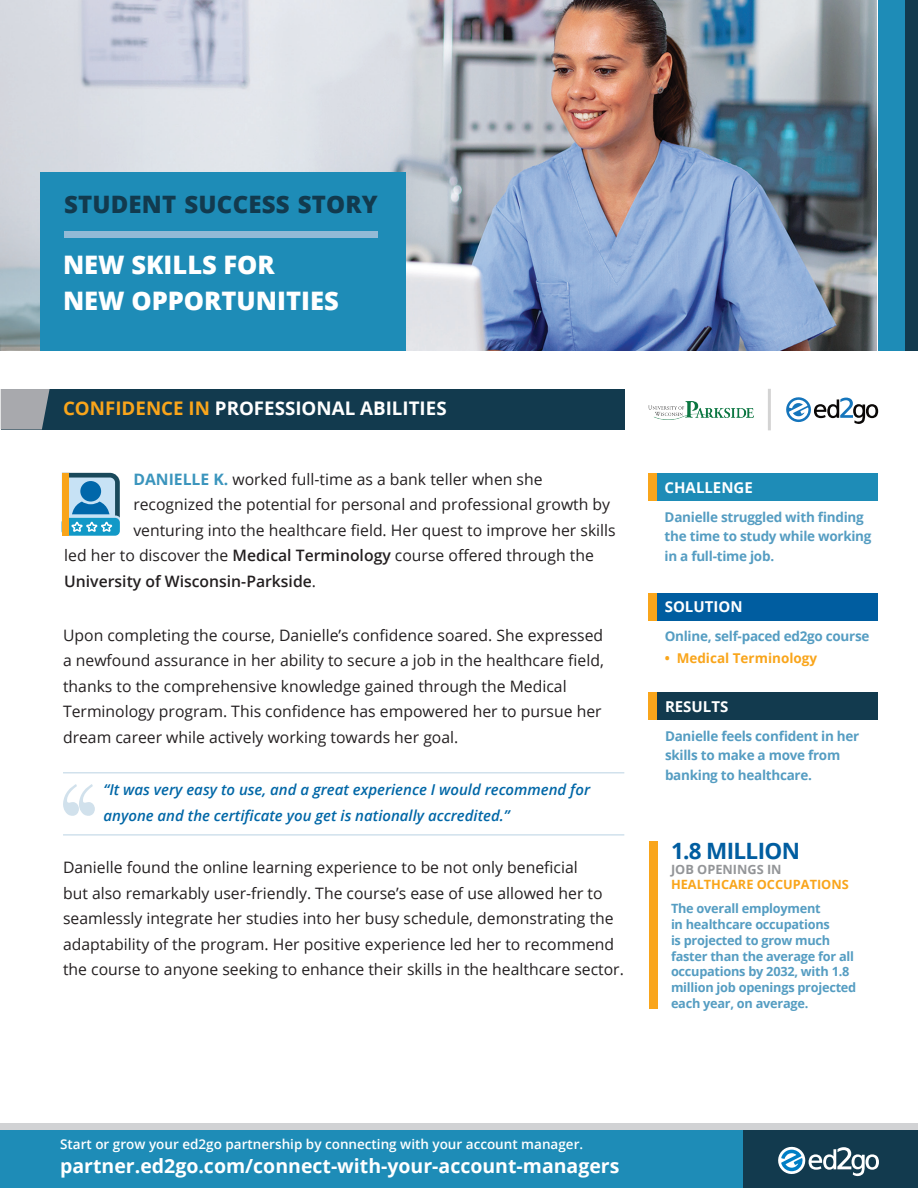
<style>
.page{position:relative;width:918px;height:1188px;background:#fff}
.page>*{position:absolute;margin:0;border:0;box-sizing:border-box;transform-origin:0 0}
.t1{font:800 25.5px/36px "Open Sans";color:#fff}
.t2{font:800 24px "Open Sans";letter-spacing:.005em;color:#123a4e}
.t3{font:700 22.5px "Open Sans";letter-spacing:-.03em;color:#005da0}
.t4{font:700 19.5px "Open Sans";color:#fff}
.t5{font:700 18.75px "Open Sans";color:#fff}
.t6{font:15.75px/25.5px "Open Sans";color:#231f20}
.t7{font:600 15.75px "Open Sans";color:#231f20}
.t8{font:italic 600 15px/25.5px "Open Sans";color:#0067a7}
.t9{font:700 15px "Open Sans";color:#fff}
.t10{font:700 13.5px/19.5px "Open Sans";letter-spacing:-.02em;color:#559dc2}
.t11{font:600 13.5px "Open Sans";color:#fff}
.t12{font:700 13.5px "Open Sans";color:#f9a51b}
.t13{font:700 12.75px/15.8px "Open Sans";letter-spacing:-.02em;color:#559dc2}
.t14{font:700 12.75px "Open Sans";color:#f9a51b}
.t15{font:700 12.75px "Open Sans";color:#939598}
.s1{color:#f9a51b}
.s2{font-weight:700;color:#3b95bd}
.s3{font-weight:600}
.s4{font-weight:400}
</style>
<div class="page">
<hr style="left:63px;top:772px;width:561px;height:2px;background:#d1e1ec">
<hr style="left:63px;top:834px;width:561px;height:2px;background:#d1e1ec">
<img style="left:0;top:0;width:877px;height:350px">
<div style="left:905px;top:0;width:13px;height:350px;background:#123a4e"></div>
<div style="left:1px;top:1123px;width:917px;height:7px;background:#d1d2d4"></div>
<div style="left:878px;top:0;width:27px;height:350px;background:#1e8cb7"></div>
<div style="left:1px;top:389px;width:623px;height:41px;background:#123a4e"></div>
<svg style="left:1px;top:389px;width:49px;height:41px;background:#999ea3"></svg>
<div style="left:1px;top:1130px;width:917px;height:57px;background:#1e8cb7"></div>
<div style="left:744px;top:1130px;width:174px;height:57px;background:#123a4e"></div>
<div style="left:40px;top:172px;width:366px;height:179px;background:#1e8cb7"></div>
<svg style="left:778px;top:1147px;width:101px;height:29px"></svg>
<svg style="left:63px;top:784px;width:32px;height:32px"></svg>
<div style="left:649px;top:473px;width:229px;height:27px;background:#1e8cb7"></div>
<div style="left:649px;top:473px;width:8px;height:27px;background:#f9a51b"></div>
<svg style="left:786px;top:397px;width:92px;height:27px"></svg>
<hr style="left:768px;top:389px;width:3px;height:41px;background:#231f20">
<div style="left:648px;top:593px;width:230px;height:27px;background:#005da0"></div>
<div style="left:648px;top:593px;width:8px;height:27px;background:#f9a51b"></div>
<div style="left:648px;top:692px;width:230px;height:28px;background:#123a4e"></div>
<div style="left:648px;top:692px;width:8px;height:28px;background:#f9a51b"></div>
<div style="left:649px;top:841px;width:8px;height:167px;background:#f9a51b"></div>
<img style="left:649px;top:402px;width:104px;height:17px">
<svg style="left:61px;top:472px;width:59px;height:64px;background:#67a7c5"></svg>
<div style="left:62px;top:473px;width:6px;height:63px;background:#f9a51b"></div>
<div style="left:64px;top:231px;width:314px;height:6px;background:#93bad6"></div>
<h2 class="t2" style="left:64px;top:186px;width:315px">STUDENT SUCCESS STORY</h2>
<h1 class="t1" style="left:63px;top:246px;width:277px">NEW SKILLS FOR<br>NEW OPPORTUNITIES</h1>
<p class="t5" style="left:63px;top:395px;width:385px"><span class="s1">CONFIDENCE IN</span> PROFESSIONAL ABILITIES</p>
<p class="t6" style="left:133px;top:466px;width:411px"><span class="s2">DANIELLE K.</span> worked full-time as a bank teller when she</p>
<p class="t6" style="left:133px;top:492px;width:478px">recognized the potential for personal and professional growth by</p>
<p class="t6" style="left:133px;top:517px;width:484px">venturing into the healthcare field. Her quest to improve her skills</p>
<p class="t6" style="left:64px;top:543px;width:531px">led her to discover the <span class="s3">Medical Terminology</span> course offered through the</p>
<p class="t7" style="left:64px;top:570px;width:253px">University of Wisconsin-Parkside<span class="s4">.</span></p>
<p class="t6" style="left:63px;top:622px;width:542px">Upon completing the course, Danielle’s confidence soared. She expressed a newfound assurance in her ability to secure a job in the healthcare field, thanks to the comprehensive knowledge gained through the Medical Terminology program. This confidence has empowered her to pursue her dream career while actively working towards her goal.</p>
<p class="t8" style="left:104px;top:777px;width:488px">“It was very easy to use, and a great experience I would recommend for anyone and the certificate you get is nationally accredited.”</p>
<p class="t6" style="left:63px;top:854px;width:562px">Danielle found the online learning experience to be not only beneficial<br>but also remarkably user-friendly. The course’s ease of use allowed her to seamlessly integrate her studies into her busy schedule, demonstrating the adaptability of the program. Her positive experience led her to recommend the course to anyone seeking to enhance their skills in the healthcare sector.</p>
<p class="t9" style="left:665px;top:477px;width:90px">CHALLENGE</p>
<p class="t10" style="left:665px;top:507px;width:208px">Danielle struggled with finding the time to study while working in a full-time job.</p>
<p class="t9" style="left:665px;top:596px;width:79px">SOLUTION</p>
<p class="t10" style="left:665px;top:626px;width:206px">Online, self-paced ed2go course</p>
<p class="t12" style="left:665px;top:649px;width:154px">• Medical Terminology</p>
<p class="t9" style="left:665px;top:696px;width:65px">RESULTS</p>
<p class="t10" style="left:665px;top:726px;width:196px">Danielle feels confident in her skills to make a move from banking to healthcare.</p>
<h3 class="t3" style="left:671px;top:835px;width:130px">1.8 MILLION</h3>
<p class="t15" style="left:671px;top:860px;width:112px">JOB OPENINGS IN</p>
<p class="t14" style="left:671px;top:875px;width:179px">HEALTHCARE OCCUPATIONS</p>
<p class="t13" style="left:671px;top:901px;width:187px">The overall employment<br>in healthcare occupations<br>is projected to grow much faster than the average for all occupations by 2032, with 1.8 million job openings projected each year, on average.</p>
<p class="t11" style="left:60px;top:1135px;width:525px">Start or grow your ed2go partnership by connecting with your account manager.</p>
<p class="t4" style="left:60px;top:1152px;width:561px">partner.ed2go.com/connect-with-your-account-managers</p>
</div>
